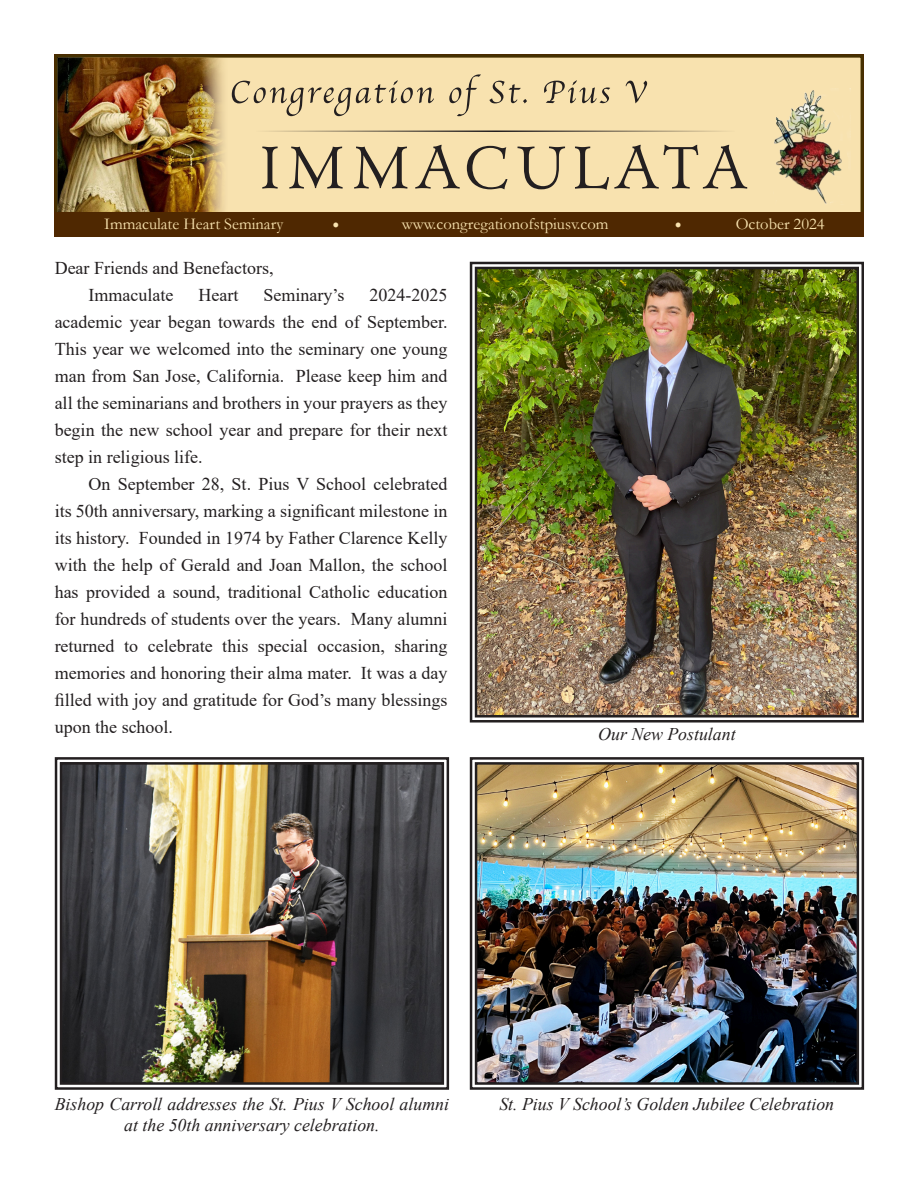
<style>
.page{position:relative;width:918px;height:1188px;background:#fff}
.page>*{position:absolute;margin:0;border:0;box-sizing:border-box;transform-origin:0 0}
.t1{font:300 57px "Cleric Light S Si";letter-spacing:.1em;color:#231f20}
.t2{font:18px/27px "Times New Roman";color:#231f20;text-align:justify}
.t3{font:italic 17.85px/21.3px "Times New Roman";color:#231f20;text-align:center}
.t4{font:16.5px "Garamond";color:#f9e4b0}
.t5{font:16.5px "Wingdings";color:#f9e4b0}
</style>
<div class="page">
<img style="left:54px;top:757px;width:396px;height:333px">
<div style="left:60px;top:762px;width:384px;height:323px;border:2px solid #231f20"></div>
<img style="left:469px;top:757px;width:396px;height:333px">
<div style="left:475px;top:762px;width:384px;height:323px;border:2px solid #231f20"></div>
<img style="left:469px;top:261px;width:395px;height:462px">
<div style="left:475px;top:267px;width:384px;height:451px;border:2px solid #231f20"></div>
<div style="left:56px;top:56px;width:806px;height:167px;background:#f8e2af"></div>
<div style="left:55px;top:55px;width:809px;height:169px;border:3px solid #463101"></div>
<img style="left:58px;top:58px;width:172px;height:154px">
<svg style="left:232px;top:74px;width:415px;height:42px"></svg>
<div style="left:55px;top:212px;width:809px;height:24px;background:#4f2801"></div>
<hr style="left:256px;top:131px;width:479px;height:1px;background:#231f20">
<img style="left:774px;top:88px;width:77px;height:116px">
<p class="t1" style="left:259px;top:133px;width:489px">IMMACULATA</p>
<p class="t4" style="left:104px;top:213px;width:181px">Immaculate Heart Seminary</p>
<p class="t5" style="left:332px;top:216px;width:9px">•</p>
<p class="t4" style="left:402px;top:213px;width:208px">www.congregationofstpiusv.com</p>
<p class="t5" style="left:675px;top:216px;width:9px">•</p>
<p class="t4" style="left:736px;top:213px;width:90px">October 2024</p>
<p class="t2" style="left:55px;top:254px;width:220px">Dear Friends and Benefactors,</p>
<p class="t2" style="left:88px;top:281px;width:86px">Immaculate</p>
<p class="t2" style="left:198px;top:281px;width:41px">Heart</p>
<p class="t2" style="left:263px;top:281px;width:82px">Seminary’s</p>
<p class="t2" style="left:55px;top:281px;width:394px;text-indent:315px">2024-2025 academic year began towards the end of September.<br>This year we welcomed into the seminary one young man from San Jose, California. Please keep him and all the seminarians and brothers in your prayers as they begin the new school year and prepare for their next step in religious life.</p>
<p class="t2" style="left:55px;top:470px;width:394px;text-indent:34px">On September 28, St. Pius V School celebrated its 50th anniversary, marking a significant milestone in its history. Founded in 1974 by Father Clarence Kelly with the help of Gerald and Joan Mallon, the school has provided a sound, traditional Catholic education for hundreds of students over the years. Many alumni returned to celebrate this special occasion, sharing memories and honoring their alma mater. It was a day filled with joy and gratitude for God’s many blessings upon the school.</p>
<p class="t3" style="left:598px;top:723px;width:139px">Our New Postulant</p>
<p class="t3" style="left:55px;top:1093px;width:396px">Bishop Carroll addresses the St. Pius V School alumni at the 50th anniversary celebration.</p>
<p class="t3" style="left:499px;top:1093px;width:336px">St. Pius V School’s Golden Jubilee Celebration</p>
</div>
